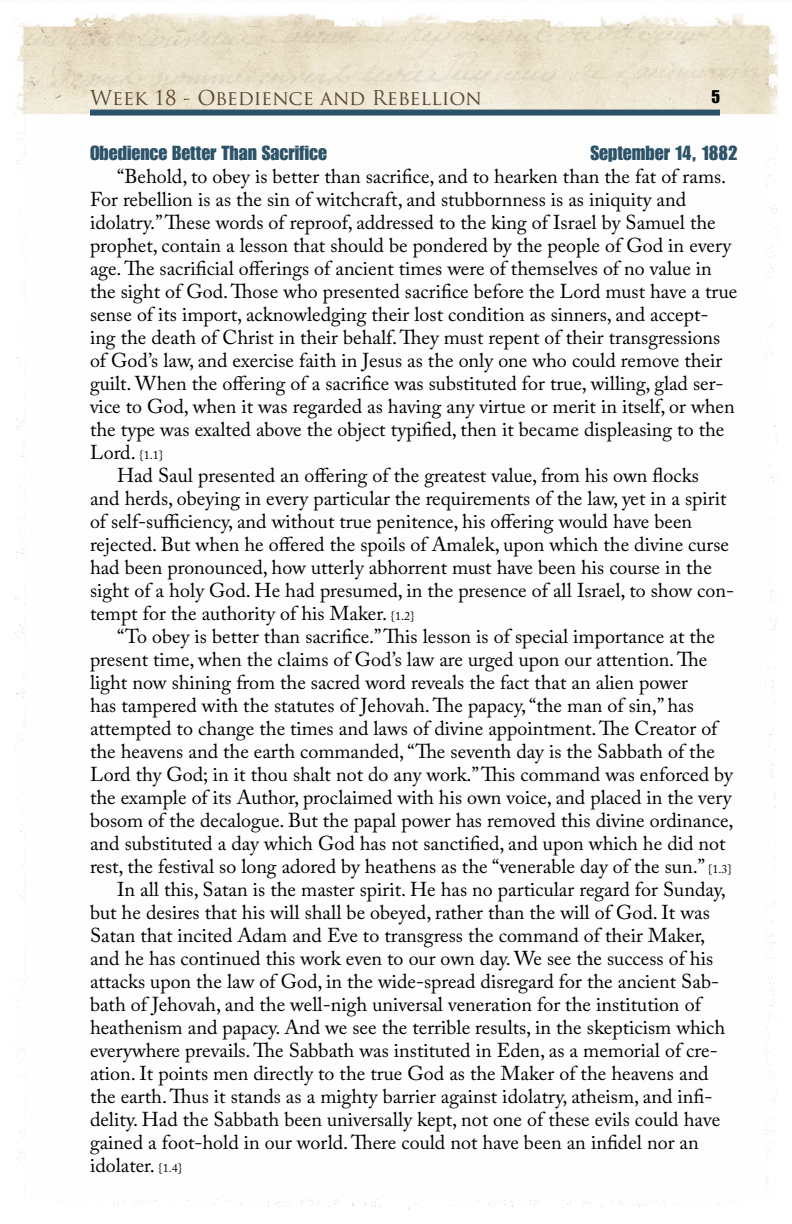
<style>
.page{position:relative;width:792px;height:1224px;background:#fff}
.page>*{position:absolute;margin:0;border:0;box-sizing:border-box;transform-origin:0 0}
.t1{font:20px "Adobe Caslon Pro";color:#000}
.t2{font:20px "Genuine";color:#2d5369}
.t3{font:20px "Trajan Pro";color:#5b4532}
.t4{font:18px "Genuine";color:#000}
.s1{font-size:12px}
</style>
<div class="page">
<img style="left:13px;top:14px;width:766px;height:1196px">
<p class="t3" style="left:90px;top:85px;width:393px">Week 18 - Obedience and Rebellion</p>
<p class="t4" style="left:711px;top:86px;width:10px">5</p>
<p class="t2" style="left:90px;top:141px;width:238px">Obedience Better Than Sacrifice</p>
<p class="t2" style="left:590px;top:141px;width:149px">September 14, 1882</p>
<p class="t1" style="left:117px;top:164px;width:611px">“Behold, to obey is better than sacrifice, and to hearken than the fat of rams.</p>
<p class="t1" style="left:90px;top:187px;width:598px">For rebellion is as the sin of witchcraft, and stubbornness is as iniquity and</p>
<p class="t1" style="left:90px;top:210px;width:627px">idolatry.” These words of reproof, addressed to the king of Israel by Samuel the</p>
<p class="t1" style="left:90px;top:233px;width:643px">prophet, contain a lesson that should be pondered by the people of God in every</p>
<p class="t1" style="left:90px;top:256px;width:623px">age. The sacrificial offerings of ancient times were of themselves of no value in</p>
<p class="t1" style="left:90px;top:279px;width:649px">the sight of God. Those who presented sacrifice before the Lord must have a true</p>
<p class="t1" style="left:90px;top:302px;width:620px">sense of its import, acknowledging their lost condition as sinners, and accept-</p>
<p class="t1" style="left:90px;top:325px;width:632px">ing the death of Christ in their behalf. They must repent of their transgressions</p>
<p class="t1" style="left:90px;top:348px;width:634px">of God’s law, and exercise faith in Jesus as the only one who could remove their</p>
<p class="t1" style="left:90px;top:371px;width:635px">guilt. When the offering of a sacrifice was substituted for true, willing, glad ser-</p>
<p class="t1" style="left:90px;top:394px;width:646px">vice to God, when it was regarded as having any virtue or merit in itself, or when</p>
<p class="t1" style="left:90px;top:417px;width:636px">the type was exalted above the object typified, then it became displeasing to the</p>
<p class="t1" style="left:90px;top:440px;width:75px">Lord. <span class="s1">{1.1}</span></p>
<p class="t1" style="left:117px;top:463px;width:583px">Had Saul presented an offering of the greatest value, from his own flocks</p>
<p class="t1" style="left:90px;top:486px;width:638px">and herds, obeying in every particular the requirements of the law, yet in a spirit</p>
<p class="t1" style="left:90px;top:509px;width:604px">of self-sufficiency, and without true penitence, his offering would have been</p>
<p class="t1" style="left:90px;top:532px;width:641px">rejected. But when he offered the spoils of Amalek, upon which the divine curse</p>
<p class="t1" style="left:90px;top:555px;width:623px">had been pronounced, how utterly abhorrent must have been his course in the</p>
<p class="t1" style="left:90px;top:578px;width:646px">sight of a holy God. He had presumed, in the presence of all Israel, to show con-</p>
<p class="t1" style="left:90px;top:601px;width:326px">tempt for the authority of his Maker. <span class="s1">{1.2}</span></p>
<p class="t1" style="left:117px;top:624px;width:600px">“To obey is better than sacrifice.” This lesson is of special importance at the</p>
<p class="t1" style="left:90px;top:647px;width:619px">present time, when the claims of God’s law are urged upon our attention. The</p>
<p class="t1" style="left:90px;top:670px;width:600px">light now shining from the sacred word reveals the fact that an alien power</p>
<p class="t1" style="left:90px;top:693px;width:605px">has tampered with the statutes of Jehovah. The papacy, “the man of sin,” has</p>
<p class="t1" style="left:90px;top:716px;width:629px">attempted to change the times and laws of divine appointment. The Creator of</p>
<p class="t1" style="left:90px;top:739px;width:626px">the heavens and the earth commanded, “The seventh day is the Sabbath of the</p>
<p class="t1" style="left:90px;top:762px;width:644px">Lord thy God; in it thou shalt not do any work.” This command was enforced by</p>
<p class="t1" style="left:90px;top:785px;width:643px">the example of its Author, proclaimed with his own voice, and placed in the very</p>
<p class="t1" style="left:90px;top:808px;width:645px">bosom of the decalogue. But the papal power has removed this divine ordinance,</p>
<p class="t1" style="left:90px;top:831px;width:637px">and substituted a day which God has not sanctified, and upon which he did not</p>
<p class="t1" style="left:90px;top:854px;width:643px">rest, the festival so long adored by heathens as the “venerable day of the sun.” <span class="s1">{1.3}</span></p>
<p class="t1" style="left:117px;top:877px;width:611px">In all this, Satan is the master spirit. He has no particular regard for Sunday,</p>
<p class="t1" style="left:90px;top:900px;width:621px">but he desires that his will shall be obeyed, rather than the will of God. It was</p>
<p class="t1" style="left:90px;top:923px;width:617px">Satan that incited Adam and Eve to transgress the command of their Maker,</p>
<p class="t1" style="left:90px;top:946px;width:625px">and he has continued this work even to our own day. We see the success of his</p>
<p class="t1" style="left:90px;top:969px;width:631px">attacks upon the law of God, in the wide-spread disregard for the ancient Sab-</p>
<p class="t1" style="left:90px;top:992px;width:612px">bath of Jehovah, and the well-nigh universal veneration for the institution of</p>
<p class="t1" style="left:90px;top:1015px;width:637px">heathenism and papacy. And we see the terrible results, in the skepticism which</p>
<p class="t1" style="left:90px;top:1038px;width:629px">everywhere prevails. The Sabbath was instituted in Eden, as a memorial of cre-</p>
<p class="t1" style="left:90px;top:1061px;width:620px">ation. It points men directly to the true God as the Maker of the heavens and</p>
<p class="t1" style="left:90px;top:1084px;width:624px">the earth. Thus it stands as a mighty barrier against idolatry, atheism, and infi-</p>
<p class="t1" style="left:90px;top:1107px;width:632px">delity. Had the Sabbath been universally kept, not one of these evils could have</p>
<p class="t1" style="left:90px;top:1130px;width:610px">gained a foot-hold in our world. There could not have been an infidel nor an</p>
<p class="t1" style="left:90px;top:1153px;width:94px">idolater. <span class="s1">{1.4}</span></p>
</div>
